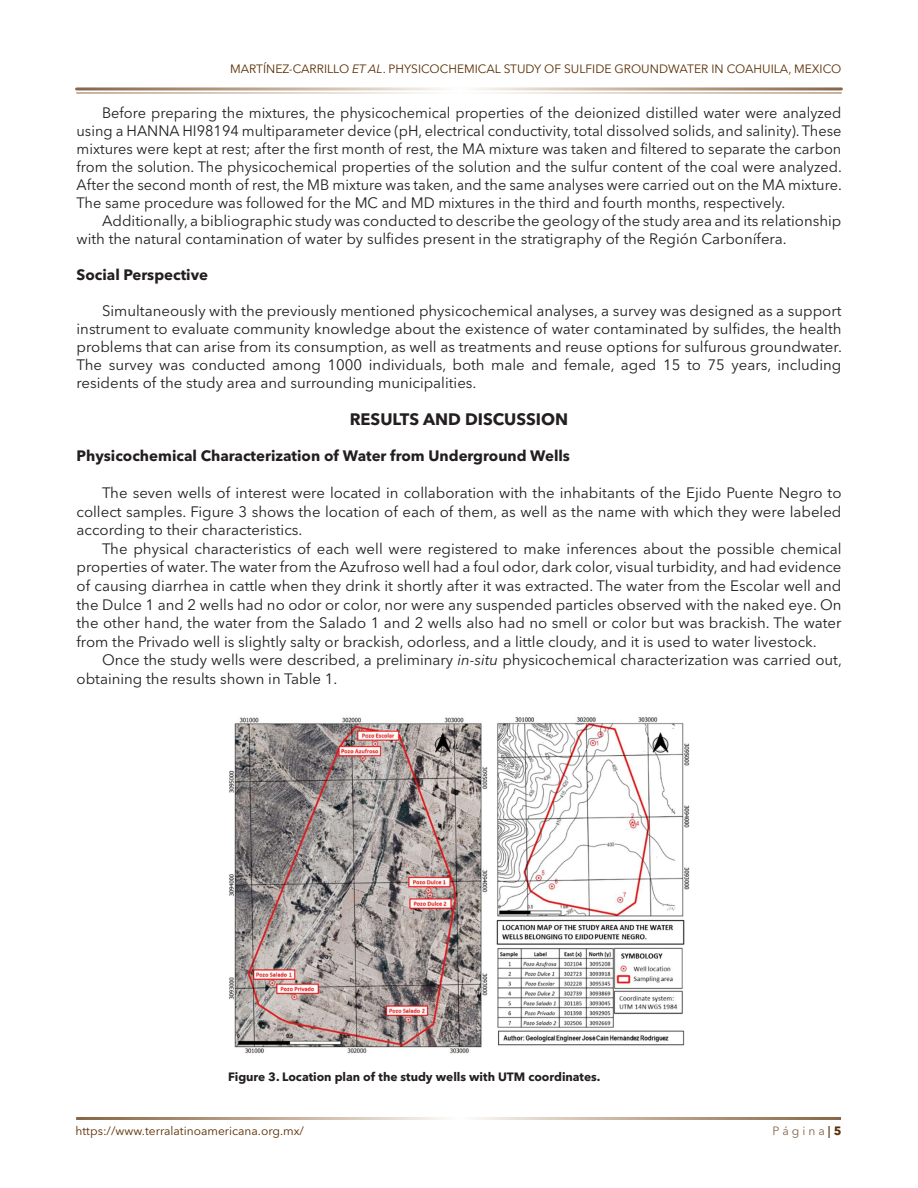
<style>
.page{position:relative;width:918px;height:1188px;background:#fff}
.page>*{position:absolute;margin:0;border:0;box-sizing:border-box;transform-origin:0 0}
._8_-SUBTITULO_DE_2DO_ORDEN{font:700 16.5px "Avenir Next LT Pro";color:#231f20}
._5_-CONTENIDO{font:15px/18px "Avenir Next LT Pro";color:#231f20;text-align:justify}
._5_-CONTENIDO-2{font:700 15px "Avenir Next LT Pro";color:#231f20}
.t1{font:12px "Avenir Next LT Pro";color:#592d00}
._13_-TITULO_FIGURA{font:700 12px "Avenir Next LT Pro";color:#231f20}
.t2{font:12px "Avenir Next LT Pro";color:#866546}
.s1{font-style:italic}
.s2{font-weight:700}
.s3{font-weight:700;color:#592d00}
</style>
<div class="page">
<img style="left:229px;top:717px;width:461px;height:336px">
<p class="t1" style="left:230px;top:62px;width:613px">MARTÍNEZ-CARRILLO <span class="s1">ET AL</span>. PHYSICOCHEMICAL STUDY OF SULFIDE GROUNDWATER IN COAHUILA, MEXICO</p>
<p class="_5_-CONTENIDO" style="left:77px;top:103px;width:767px;text-indent:26px">Before preparing the mixtures, the physicochemical properties of the deionized distilled water were analyzed using a HANNA HI98194 multiparameter device (pH, electrical conductivity, total dissolved solids, and salinity). These mixtures were kept at rest; after the first month of rest, the MA mixture was taken and filtered to separate the carbon from the solution. The physicochemical properties of the solution and the sulfur content of the coal were analyzed.<br>After the second month of rest, the MB mixture was taken, and the same analyses were carried out on the MA mixture.<br>The same procedure was followed for the MC and MD mixtures in the third and fourth months, respectively.</p>
<p class="_5_-CONTENIDO" style="left:77px;top:211px;width:766px;text-indent:26px">Additionally, a bibliographic study was conducted to describe the geology of the study area and its relationship with the natural contamination of water by sulfides present in the stratigraphy of the Región Carbonífera.</p>
<p class="_5_-CONTENIDO-2" style="left:77px;top:265px;width:133px">Social Perspective</p>
<p class="_5_-CONTENIDO" style="left:77px;top:301px;width:767px;text-indent:26px">Simultaneously with the previously mentioned physicochemical analyses, a survey was designed as a support instrument to evaluate community knowledge about the existence of water contaminated by sulfides, the health problems that can arise from its consumption, as well as treatments and reuse options for sulfurous groundwater.<br>The survey was conducted among 1000 individuals, both male and female, aged 15 to 75 years, including residents of the study area and surrounding municipalities.</p>
<p class="_8_-SUBTITULO_DE_2DO_ORDEN" style="left:350px;top:410px;width:220px">RESULTS AND DISCUSSION</p>
<p class="_5_-CONTENIDO-2" style="left:77px;top:447px;width:495px">Physicochemical Characterization of Water from Underground Wells</p>
<p class="_5_-CONTENIDO" style="left:77px;top:483px;width:766px;line-height:18.6px;text-indent:26px">The seven wells of interest were located in collaboration with the inhabitants of the Ejido Puente Negro to collect samples. Figure 3 shows the location of each of them, as well as the name with which they were labeled according to their characteristics.</p>
<p class="_5_-CONTENIDO" style="left:77px;top:539px;width:767px;line-height:18.6px;text-indent:26px">The physical characteristics of each well were registered to make inferences about the possible chemical properties of water. The water from the Azufroso well had a foul odor, dark color, visual turbidity, and had evidence of causing diarrhea in cattle when they drink it shortly after it was extracted. The water from the Escolar well and the Dulce 1 and 2 wells had no odor or color, nor were any suspended particles observed with the naked eye. On the other hand, the water from the Salado 1 and 2 wells also had no smell or color but was brackish. The water from the Privado well is slightly salty or brackish, odorless, and a little cloudy, and it is used to water livestock.</p>
<p class="_5_-CONTENIDO" style="left:77px;top:651px;width:767px;line-height:18.6px;text-indent:26px">Once the study wells were described, a preliminary <span class="s1">in-situ</span> physicochemical characterization was carried out, obtaining the results shown in Table 1.</p>
<p class="_13_-TITULO_FIGURA" style="left:228px;top:1069px;width:374px">Figure 3. Location plan of the study wells with UTM coordinates.</p>
<p class="t1" style="left:76px;top:1124px;width:230px">https://www.terralatinoamericana.org.mx/</p>
<p class="t2" style="left:772px;top:1124px;width:70px">P á g i n a<span class="s2">|</span><span class="s3">5</span></p>
</div>
